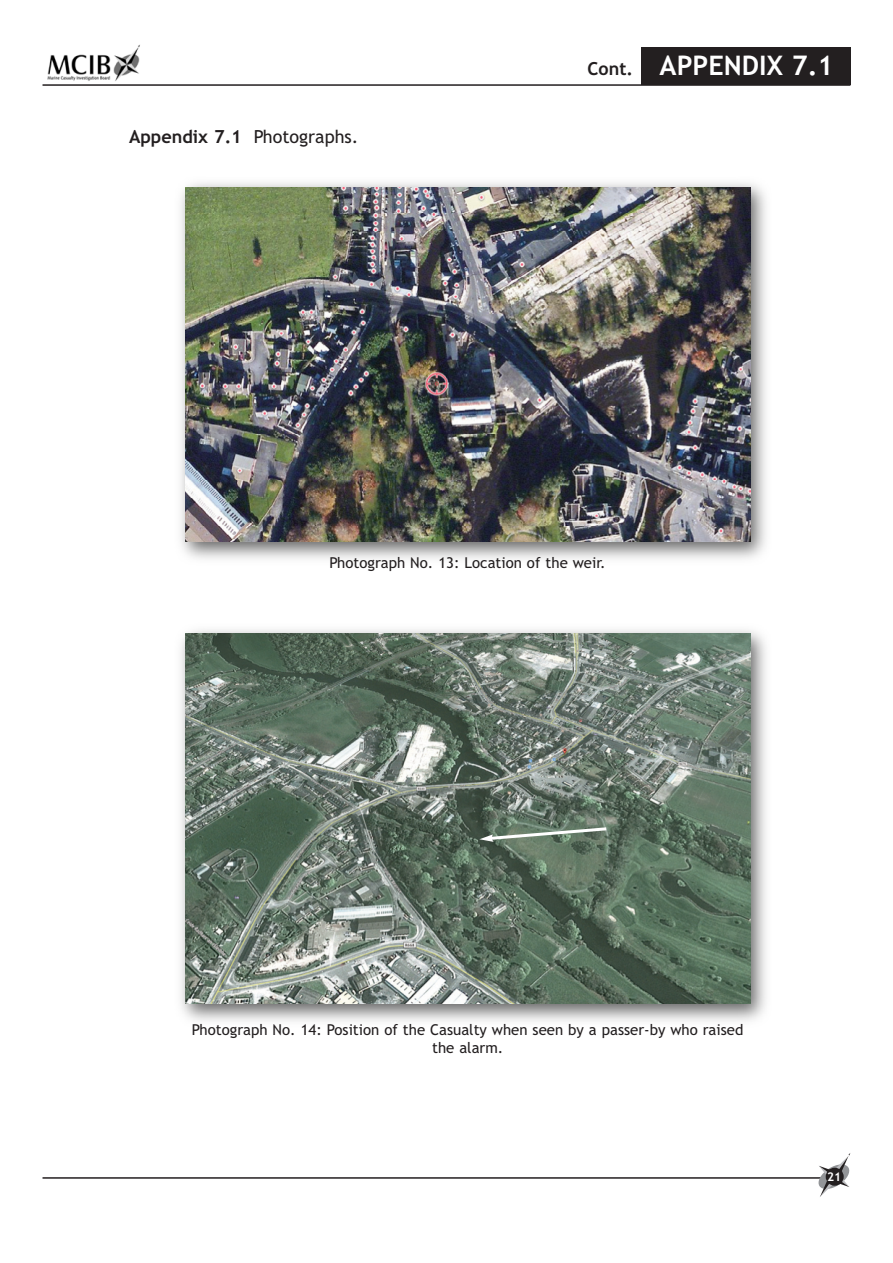
<style>
.page{position:relative;width:893px;height:1263px;background:#fff}
.page>*{position:absolute;margin:0;border:0;box-sizing:border-box;transform-origin:0 0}
.t1{font:700 27px "Trebuchet MS";color:#fff}
.t2{font:18px "Trebuchet MS";color:#231f20}
.t3{font:700 18px "Trebuchet MS";color:#231f20}
.t4{font:15px/18px "Trebuchet MS";color:#231f20;text-align:center}
.t5{font:700 12px "Trebuchet MS";color:#fff}
.s1{font-weight:700}
</style>
<div class="page">
<hr style="left:43px;top:1177px;width:782px;height:2px;background:#231f20">
<img style="left:47px;top:44px;width:93px;height:37px">
<hr style="left:43px;top:84px;width:807px;height:2px;background:#231f20">
<svg style="left:819px;top:1153px;width:31px;height:44px"></svg>
<div style="left:826px;top:1168px;width:18px;height:18px;background:#231f20;border-radius:50%"></div>
<div style="left:641px;top:47px;width:209px;height:38px;background:#231f20"></div>
<img style="left:180px;top:182px;width:586px;height:377px">
<img style="left:185px;top:187px;width:565px;height:355px">
<img style="left:180px;top:629px;width:586px;height:393px">
<img style="left:185px;top:633px;width:565px;height:371px">
<svg style="left:479px;top:825px;width:131px;height:17px;background:#7d8e80"></svg>
<p class="t2" style="left:129px;top:130px;width:231px"><span class="s1">Appendix 7.1</span> Photographs.</p>
<p class="t3" style="left:587px;top:61px;width:47px">Cont.</p>
<p class="t1" style="left:660px;top:55px;width:175px">APPENDIX 7.1</p>
<p class="t4" style="left:330px;top:554px;width:278px">Photograph No. 13: Location of the weir.</p>
<p class="t4" style="left:192px;top:1022px;width:553px">Photograph No. 14: Position of the Casualty when seen by a passer-by who raised the alarm.</p>
<p class="t5" style="left:827px;top:1172px;width:16px">21</p>
</div>
